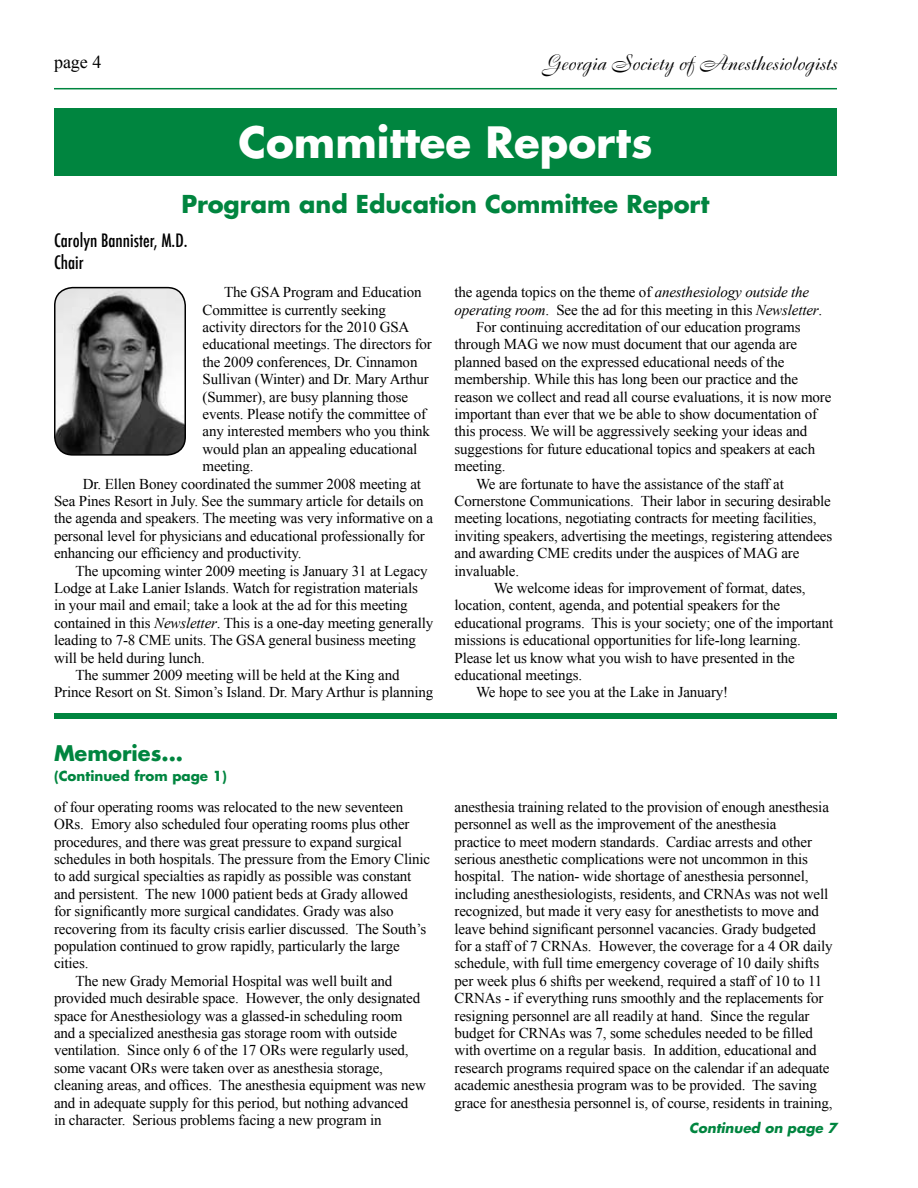
<style>
.page{position:relative;width:918px;height:1188px;background:#fff}
.page>*{position:absolute;margin:0;border:0;box-sizing:border-box;transform-origin:0 0}
.t1{font:700 42px "Futura";color:#fff}
.t2{font:700 24px "Futura";color:#00853f}
.t3{font:21px "Boulevard";color:#000}
.t4{font:700 21px "Futura";color:#00853f}
.t5{font:500 condensed 18px/21.6px "Futura";color:#000}
.t6{font:18px "Times New Roman";color:#000}
.t7{font:15px/17.4px "Times New Roman";letter-spacing:-.01em;color:#000}
.t8{font:700 13.5px "Futura";color:#00853f}
.t9{font:italic 700 13.5px "Futura";color:#00853f}
.s1{font-style:italic}
</style>
<div class="page">
<hr style="left:54px;top:88px;width:783px;height:1px;background:#00853f">
<div style="left:54px;top:108px;width:783px;height:68px;background:#00853f"></div>
<img style="left:55px;top:288px;width:130px;height:167px;border-radius:18px">
<div style="left:54px;top:287px;width:132px;height:169px;border:2px solid #000;border-radius:18px"></div>
<div style="left:54px;top:713px;width:783px;height:5px;background:#00853f"></div>
<p class="t6" style="left:54px;top:51px;width:35px">page</p>
<h3 class="t3" style="left:543px;top:49px;width:296px">Georgia Society of Anesthesiologists</h3>
<h1 class="t1" style="left:238px;top:113px;width:416px">Committee Reports</h1>
<h2 class="t2" style="left:181px;top:187px;width:530px">Program and Education Committee Report</h2>
<p class="t5" style="left:54px;top:230px;width:135px">Carolyn Bannister, M.D.<br>Chair</p>
<p class="t7" style="left:454px;top:283px;width:356px">the agenda topics on the theme of <span class="s1">anesthesiology outside the</span></p>
<p class="t7" style="left:454px;top:301px;width:369px"><span class="s1">operating room</span>. See the ad for this meeting in this <span class="s1">Newsletter</span>.</p>
<p class="t7" style="left:476px;top:318px;width:326px">For continuing accreditation of our education programs</p>
<p class="t7" style="left:454px;top:336px;width:344px">through MAG we now must document that our agenda are</p>
<p class="t7" style="left:454px;top:353px;width:332px">planned based on the expressed educational needs of the</p>
<p class="t7" style="left:454px;top:370px;width:345px">membership. While this has long been our practice and the</p>
<p class="t7" style="left:454px;top:388px;width:378px">reason we collect and read all course evaluations, it is now more</p>
<p class="t7" style="left:454px;top:405px;width:364px">important than ever that we be able to show documentation of</p>
<p class="t7" style="left:454px;top:423px;width:354px">this process. We will be aggressively seeking your ideas and</p>
<p class="t7" style="left:454px;top:440px;width:362px">suggestions for future educational topics and speakers at each</p>
<p class="t7" style="left:454px;top:457px;width:53px">meeting.</p>
<p class="t7" style="left:476px;top:475px;width:309px">We are fortunate to have the assistance of the staff at</p>
<p class="t7" style="left:454px;top:492px;width:378px">Cornerstone Communications. Their labor in securing desirable</p>
<p class="t7" style="left:454px;top:510px;width:364px">meeting locations, negotiating contracts for meeting facilities,</p>
<p class="t7" style="left:454px;top:527px;width:379px">inviting speakers, advertising the meetings, registering attendees</p>
<p class="t7" style="left:454px;top:544px;width:346px">and awarding CME credits under the auspices of MAG are</p>
<p class="t7" style="left:454px;top:562px;width:66px">invaluable.</p>
<p class="t7" style="left:494px;top:579px;width:313px">We welcome ideas for improvement of format, dates,</p>
<p class="t7" style="left:454px;top:597px;width:327px">location, content, agenda, and potential speakers for the</p>
<p class="t7" style="left:454px;top:614px;width:380px">educational programs. This is your society; one of the important</p>
<p class="t7" style="left:454px;top:631px;width:348px">missions is educational opportunities for life-long learning.</p>
<p class="t7" style="left:454px;top:649px;width:342px">Please let us know what you wish to have presented in the</p>
<p class="t7" style="left:454px;top:666px;width:129px">educational meetings.</p>
<p class="t7" style="left:476px;top:684px;width:254px">We hope to see you at the Lake in January!</p>
<p class="t7" style="left:224px;top:283px;width:199px">The GSA Program and Education</p>
<p class="t7" style="left:202px;top:301px;width:185px">Committee is currently seeking</p>
<p class="t7" style="left:202px;top:318px;width:208px">activity directors for the 2010 GSA</p>
<p class="t7" style="left:202px;top:336px;width:231px">educational meetings. The directors for</p>
<p class="t7" style="left:202px;top:353px;width:217px">the 2009 conferences, Dr. Cinnamon</p>
<p class="t7" style="left:202px;top:370px;width:228px">Sullivan (Winter) and Dr. Mary Arthur</p>
<p class="t7" style="left:202px;top:388px;width:207px">(Summer), are busy planning those</p>
<p class="t7" style="left:202px;top:405px;width:225px">events. Please notify the committee of</p>
<p class="t7" style="left:202px;top:423px;width:229px">any interested members who you think</p>
<p class="t7" style="left:202px;top:440px;width:216px">would plan an appealing educational</p>
<p class="t7" style="left:202px;top:457px;width:53px">meeting.</p>
<p class="t7" style="left:83px;top:475px;width:340px">Dr. Ellen Boney coordinated the summer 2008 meeting at</p>
<p class="t7" style="left:54px;top:492px;width:371px">Sea Pines Resort in July. See the summary article for details on</p>
<p class="t7" style="left:54px;top:510px;width:381px">the agenda and speakers. The meeting was very informative on a</p>
<p class="t7" style="left:54px;top:527px;width:372px">personal level for physicians and educational professionally for</p>
<p class="t7" style="left:54px;top:544px;width:249px">enhancing our efficiency and productivity.</p>
<p class="t7" style="left:76px;top:562px;width:354px">The upcoming winter 2009 meeting is January 31 at Legacy</p>
<p class="t7" style="left:54px;top:579px;width:365px">Lodge at Lake Lanier Islands. Watch for registration materials</p>
<p class="t7" style="left:54px;top:597px;width:355px">in your mail and email; take a look at the ad for this meeting</p>
<p class="t7" style="left:54px;top:614px;width:381px">contained in this <span class="s1">Newsletter</span>. This is a one-day meeting generally</p>
<p class="t7" style="left:54px;top:631px;width:363px">leading to 7-8 CME units. The GSA general business meeting</p>
<p class="t7" style="left:54px;top:649px;width:152px">will be held during lunch.</p>
<p class="t7" style="left:76px;top:666px;width:325px">The summer 2009 meeting will be held at the King and</p>
<p class="t7" style="left:54px;top:684px;width:381px">Prince Resort on St. Simon’s Island. Dr. Mary Arthur is planning</p>
<h3 class="t4" style="left:54px;top:739px;width:131px">Memories...</h3>
<p class="t8" style="left:54px;top:766px;width:174px">(Continued from page 1)</p>
<p class="t7" style="left:54px;top:798px;width:351px">of four operating rooms was relocated to the new seventeen</p>
<p class="t7" style="left:54px;top:815px;width:357px">ORs. Emory also scheduled four operating rooms plus other</p>
<p class="t7" style="left:54px;top:833px;width:349px">procedures, and there was great pressure to expand surgical</p>
<p class="t7" style="left:54px;top:850px;width:378px">schedules in both hospitals. The pressure from the Emory Clinic</p>
<p class="t7" style="left:54px;top:867px;width:359px">to add surgical specialties as rapidly as possible was constant</p>
<p class="t7" style="left:54px;top:885px;width:355px">and persistent. The new 1000 patient beds at Grady allowed</p>
<p class="t7" style="left:54px;top:902px;width:341px">for significantly more surgical candidates. Grady was also</p>
<p class="t7" style="left:54px;top:920px;width:374px">recovering from its faculty crisis earlier discussed. The South’s</p>
<p class="t7" style="left:54px;top:937px;width:347px">population continued to grow rapidly, particularly the large</p>
<p class="t7" style="left:54px;top:954px;width:36px">cities.</p>
<p class="t7" style="left:76px;top:972px;width:318px">The new Grady Memorial Hospital was well built and</p>
<p class="t7" style="left:54px;top:989px;width:368px">provided much desirable space. However, the only designated</p>
<p class="t7" style="left:54px;top:1007px;width:350px">space for Anesthesiology was a glassed-in scheduling room</p>
<p class="t7" style="left:54px;top:1024px;width:345px">and a specialized anesthesia gas storage room with outside</p>
<p class="t7" style="left:54px;top:1041px;width:356px">ventilation. Since only 6 of the 17 ORs were regularly used,</p>
<p class="t7" style="left:54px;top:1059px;width:331px">some vacant ORs were taken over as anesthesia storage,</p>
<p class="t7" style="left:54px;top:1076px;width:373px">cleaning areas, and offices. The anesthesia equipment was new</p>
<p class="t7" style="left:54px;top:1094px;width:356px">and in adequate supply for this period, but nothing advanced</p>
<p class="t7" style="left:54px;top:1111px;width:329px">in character. Serious problems facing a new program in</p>
<p class="t7" style="left:454px;top:798px;width:380px">anesthesia training related to the provision of enough anesthesia personnel as well as the improvement of the anesthesia<br>practice to meet modern standards. Cardiac arrests and other serious anesthetic complications were not uncommon in this hospital. The nation- wide shortage of anesthesia personnel, including anesthesiologists, residents, and CRNAs was not well recognized, but made it very easy for anesthetists to move and leave behind significant personnel vacancies. Grady budgeted for a staff of 7 CRNAs. However, the coverage for a 4 OR daily schedule, with full time emergency coverage of 10 daily shifts per week plus 6 shifts per weekend, required a staff of 10 to 11<br>CRNAs - if everything runs smoothly and the replacements for resigning personnel are all readily at hand. Since the regular budget for CRNAs was 7, some schedules needed to be filled with overtime on a regular basis. In addition, educational and research programs required space on the calendar if an adequate academic anesthesia program was to be provided. The saving grace for anesthesia personnel is, of course, residents in training,</p>
<p class="t9" style="left:689px;top:1118px;width:149px">Continued on page 7</p>
</div>
